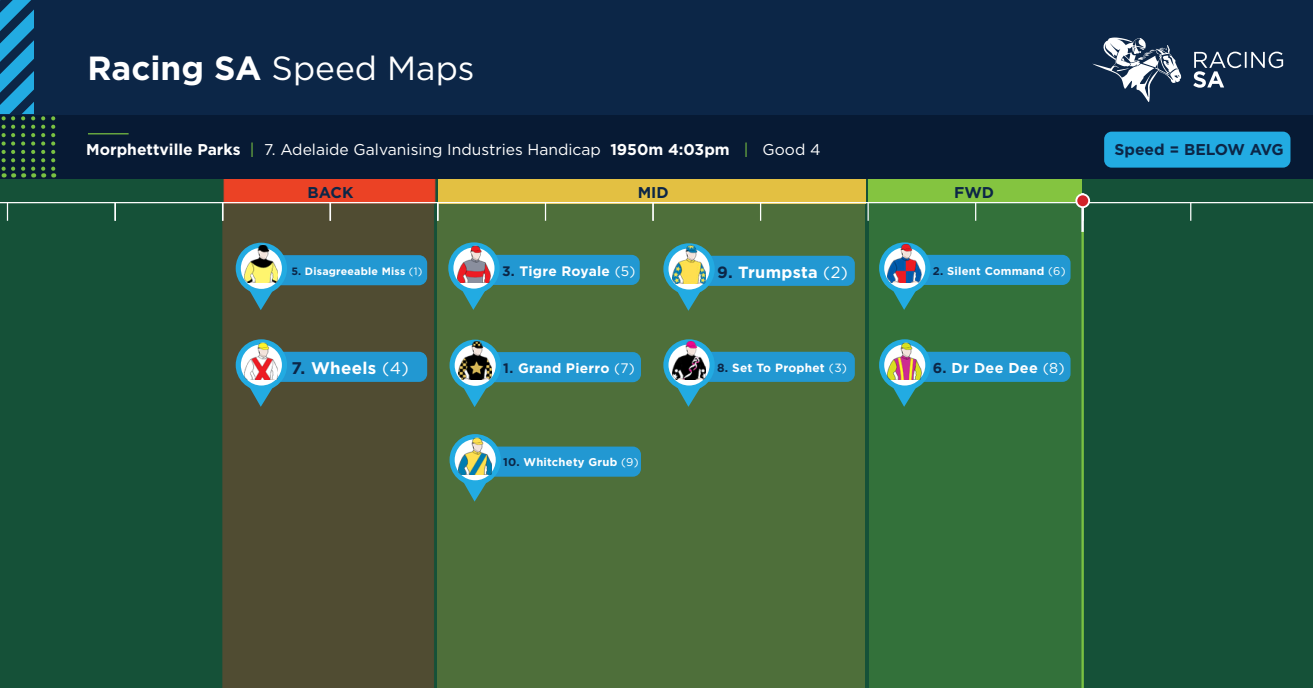
<style>
.page{position:relative;width:1313px;height:688px;background:#fff}
.page>*{position:absolute;margin:0;border:0;box-sizing:border-box;transform-origin:0 0}
.t1{font:33.5px "Gotham HTF";color:#fff}
.t2{font:700 16.88px "Gotham HTF";letter-spacing:.02em;color:#fff}
.t3{font:700 16.25px "Gotham HTF";letter-spacing:.02em;color:#fff}
.t4{font:15.62px "Gotham";color:#fff}
.t5{font:700 15.62px "Gotham HTF";color:#0c2647}
.t6{font:700 14.38px "Gotham HTF";letter-spacing:.02em;color:#fff}
.t7{font:700 13.75px "Gotham HTF";letter-spacing:.02em;color:#fff}
.t8{font:700 11.88px "Gotham HTF";letter-spacing:.02em;color:#fff}
.t9{font:700 11.25px "Gotham HTF";letter-spacing:.02em;color:#fff}
.t10{font:700 10.62px "Gotham HTF";letter-spacing:.02em;color:#fff}
.s1{font-weight:700}
.s2{font-family:"Gotham HTF";font-weight:700}
.s3{font-family:"Gotham HTF";color:#79c142}
.s4{font-family:"Gotham HTF"}
.s5{color:#0c2647}
.s6{font-family:"Gotham";font-weight:400}
</style>
<div class="page">
<div style="left:0;top:150px;width:1312px;height:538px;background:#155138"></div>
<div style="left:222px;top:203px;width:212px;height:485px;background:#504c32"></div>
<div style="left:224px;top:178px;width:211px;height:25px;background:#eb4225;border:1px solid #eb3e26"></div>
<div style="left:439px;top:179px;width:427px;height:24px;background:#e3c042"></div>
<div style="left:868px;top:178px;width:213px;height:25px;background:#84c440"></div>
<div style="left:438px;top:203px;width:427px;height:485px;background:#4e6f3a"></div>
<div style="left:869px;top:203px;width:211px;height:485px;background:#33713a"></div>
<div style="left:0;top:0;width:1312px;height:178px;background:#0c2647"></div>
<hr style="left:0;top:202px;width:1312px;height:1px;background:#fff">
<div style="left:0;top:115px;width:1312px;height:63px;background:#071a34"></div>
<svg style="left:545px;top:203px;width:1px;height:18px"></svg>
<hr style="left:88px;top:133px;width:41px;height:1px;background:#79c142">
<svg style="left:1193px;top:52px;width:90px;height:36px"></svg>
<svg style="left:1092px;top:37px;width:89px;height:65px"></svg>
<svg style="left:652px;top:203px;width:1px;height:18px"></svg>
<svg style="left:760px;top:203px;width:1px;height:18px"></svg>
<svg style="left:867px;top:203px;width:1px;height:18px"></svg>
<svg style="left:975px;top:203px;width:1px;height:18px"></svg>
<svg style="left:1190px;top:203px;width:1px;height:18px"></svg>
<svg style="left:41px;top:116px;width:4px;height:61px"></svg>
<svg style="left:51px;top:116px;width:4px;height:61px"></svg>
<svg style="left:0;top:0;width:35px;height:177px"></svg>
<hr style="left:1081px;top:231px;width:2px;height:457px;background:#79c142">
<hr style="left:1081px;top:193px;width:2px;height:39px;background:#fff">
<div style="left:1076px;top:194px;width:13px;height:13px;background:#d1232a;border-radius:50%"></div>
<div style="left:1075px;top:193px;width:15px;height:15px;border:2px solid #fff;border-radius:50%"></div>
<svg style="left:7px;top:203px;width:1px;height:18px"></svg>
<svg style="left:114px;top:203px;width:2px;height:18px"></svg>
<svg style="left:222px;top:203px;width:1px;height:18px"></svg>
<svg style="left:329px;top:203px;width:2px;height:18px"></svg>
<svg style="left:437px;top:203px;width:1px;height:18px"></svg>
<svg style="left:236px;top:339px;width:191px;height:68px;background:#40707a"></svg>
<img style="left:244px;top:341px;width:34px;height:38px">
<svg style="left:236px;top:243px;width:191px;height:67px;background:#3f717c"></svg>
<img style="left:244px;top:244px;width:34px;height:39px">
<svg style="left:449px;top:434px;width:192px;height:67px"></svg>
<img style="left:458px;top:436px;width:33px;height:38px">
<svg style="left:449px;top:339px;width:192px;height:68px"></svg>
<img style="left:458px;top:341px;width:33px;height:38px">
<svg style="left:448px;top:242px;width:192px;height:68px"></svg>
<img style="left:457px;top:244px;width:33px;height:38px">
<svg style="left:663px;top:243px;width:192px;height:68px"></svg>
<img style="left:672px;top:245px;width:33px;height:38px">
<svg style="left:879px;top:242px;width:191px;height:68px"></svg>
<img style="left:887px;top:244px;width:34px;height:38px">
<svg style="left:663px;top:339px;width:192px;height:68px"></svg>
<img style="left:672px;top:341px;width:33px;height:38px">
<svg style="left:879px;top:339px;width:191px;height:68px"></svg>
<img style="left:887px;top:341px;width:34px;height:38px">
<div style="left:1104px;top:132px;width:186px;height:36px;background:#22abe2;border-radius:8px"></div>
<p class="t1" style="left:87px;top:49px;width:389px"><span class="s1">Racing SA</span> Speed Maps</p>
<p class="t4" style="left:86px;top:140px;width:736px"><span class="s2">Morphettville Parks</span> <span class="s3">|</span> <span class="s4">7.</span> Adelaide Galvanising Industries Handicap <span class="s2">1950m 4:03pm</span> <span class="s3">|</span> Good 4</p>
<p class="t5" style="left:308px;top:184px;width:47px">BACK</p>
<p class="t5" style="left:638px;top:184px;width:33px">MID</p>
<p class="t5" style="left:954px;top:183px;width:41px">FWD</p>
<p class="t10" style="left:291px;top:265px;width:133px"><span class="s5">5.</span> Disagreeable Miss <span class="s6">(1)</span></p>
<p class="t2" style="left:291px;top:358px;width:119px"><span class="s5">7.</span> Wheels <span class="s6">(4)</span></p>
<p class="t7" style="left:502px;top:263px;width:135px"><span class="s5">3.</span> Tigre Royale <span class="s6">(5)</span></p>
<p class="t3" style="left:717px;top:262px;width:132px"><span class="s5">9.</span> Trumpsta <span class="s6">(2)</span></p>
<p class="t9" style="left:932px;top:264px;width:134px"><span class="s5">2.</span> Silent Command <span class="s6">(6)</span></p>
<p class="t7" style="left:503px;top:360px;width:133px"><span class="s5">1.</span> Grand Pierro <span class="s6">(7)</span></p>
<p class="t9" style="left:503px;top:456px;width:137px"><span class="s5">10.</span> Whitchety Grub <span class="s6">(9)</span></p>
<p class="t8" style="left:717px;top:361px;width:131px"><span class="s5">8.</span> Set To Prophet <span class="s6">(3)</span></p>
<p class="t6" style="left:932px;top:359px;width:133px"><span class="s5">6.</span> Dr Dee Dee <span class="s6">(8)</span></p>
<p class="t5" style="left:1114px;top:141px;width:171px">Speed = BELOW AVG</p>
</div>
